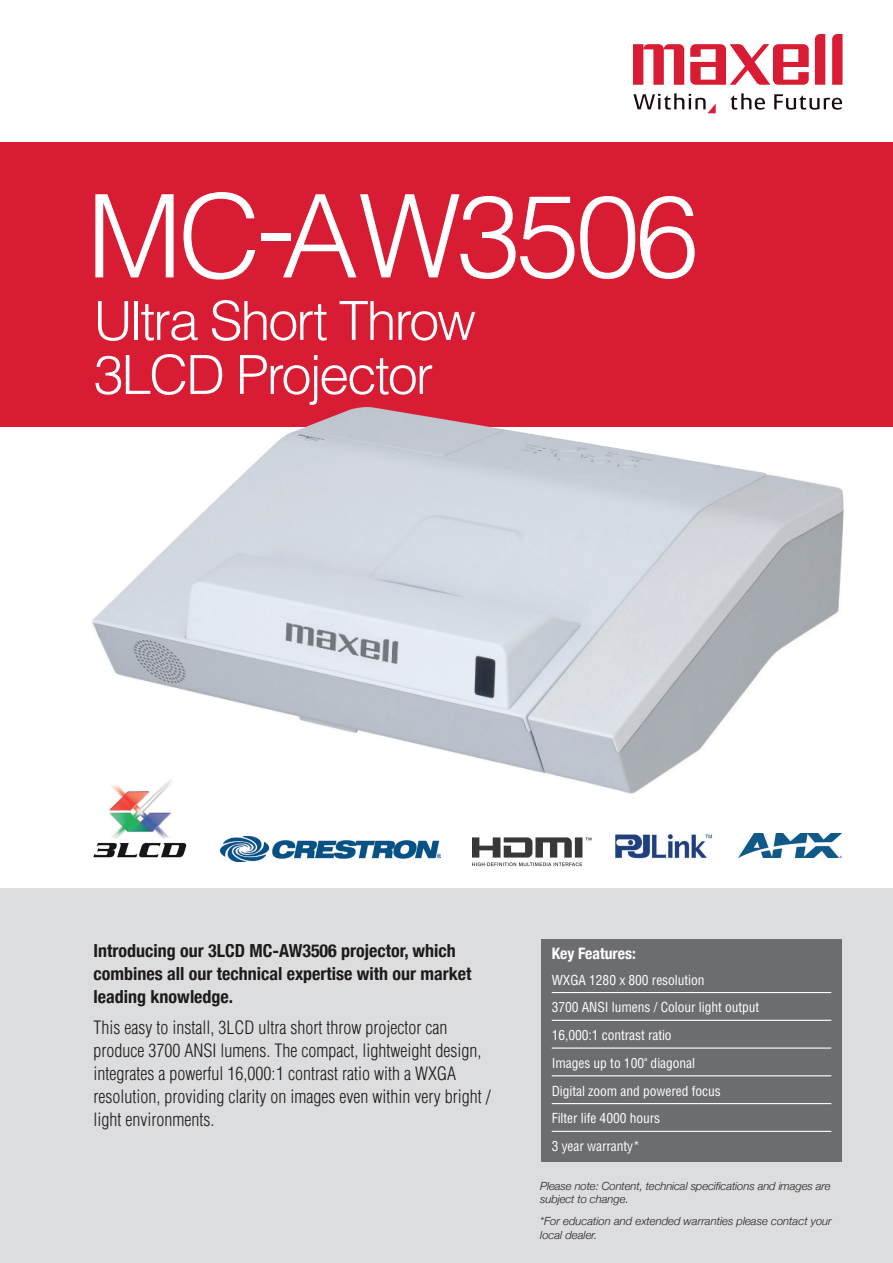
<style>
.page{position:relative;width:893px;height:1263px;background:#fff}
.page>*{position:absolute;margin:0;border:0;box-sizing:border-box;transform-origin:0 0}
.t1{font:300 115.5px "Helvetica";letter-spacing:-.04em;color:#fff}
.t2{font:300 54px/54px "Helvetica";letter-spacing:-.04em;color:#fff}
.t3{font:300 condensed 18px/23px "Helvetica";color:#231f20}
.t4{font:700 condensed 18px/22.8px "Helvetica Neue";color:#231f20}
.t5{font:700 condensed 15.75px "Helvetica Neue";color:#fff}
.t6{font:condensed 13.5px "Helvetica";letter-spacing:-.005em;color:#fff}
.t7{font:italic 300 11.25px/13.5px "Helvetica Neue";color:#231f20}
</style>
<div class="page">
<div style="left:0;top:889px;width:893px;height:374px;background:#dcdddf"></div>
<div style="left:541px;top:939px;width:301px;height:223px;background:#6c6d70"></div>
<hr style="left:552px;top:992px;width:279px;height:1px;background:#fff">
<hr style="left:552px;top:1020px;width:279px;height:1px;background:#fff">
<hr style="left:552px;top:1047px;width:279px;height:2px;background:#fff">
<hr style="left:552px;top:1075px;width:279px;height:1px;background:#fff">
<hr style="left:552px;top:1103px;width:279px;height:1px;background:#fff">
<hr style="left:552px;top:1131px;width:279px;height:1px;background:#fff">
<div style="left:0;top:142px;width:893px;height:285px;background:#d81c33"></div>
<svg style="left:633px;top:44px;width:51px;height:41px"></svg>
<svg style="left:690px;top:44px;width:119px;height:41px"></svg>
<svg style="left:815px;top:34px;width:10px;height:51px"></svg>
<svg style="left:832px;top:34px;width:10px;height:51px"></svg>
<svg style="left:730px;top:93px;width:35px;height:17px"></svg>
<svg style="left:774px;top:94px;width:68px;height:16px"></svg>
<svg style="left:633px;top:93px;width:83px;height:20px"></svg>
<img style="left:92px;top:407px;width:752px;height:387px">
<img style="left:92px;top:779px;width:94px;height:79px">
<img style="left:739px;top:834px;width:103px;height:23px">
<img style="left:220px;top:836px;width:221px;height:25px">
<img style="left:472px;top:837px;width:120px;height:30px">
<img style="left:615px;top:833px;width:97px;height:26px">
<p class="t1" style="left:86px;top:164px;width:615px">MC-AW3506</p>
<p class="t2" style="left:94px;top:292px;width:384px">Ultra Short Throw<br>3LCD Projector</p>
<p class="t4" style="left:94px;top:938px;width:379px">Introducing our 3LCD MC-AW3506 projector, which combines all our technical expertise with our market leading knowledge.</p>
<p class="t3" style="left:94px;top:1016px;width:399px">This easy to install, 3LCD ultra short throw projector can produce 3700 ANSI lumens. The compact, lightweight design, integrates a powerful 16,000: 1 contrast ratio with a WXGA resolution, providing clarity on images even within very bright / light environments.</p>
<p class="t5" style="left:552px;top:940px;width:86px">Key Features:</p>
<p class="t6" style="left:552px;top:971px;width:154px">WXGA 1280 x 800 resolution</p>
<p class="t6" style="left:552px;top:999px;width:209px">3700 ANSI lumens / Colour light output</p>
<p class="t6" style="left:552px;top:1027px;width:121px">16,000:1 contrast ratio</p>
<p class="t6" style="left:552px;top:1054px;width:145px">Images up to 100" diagonal</p>
<p class="t6" style="left:552px;top:1082px;width:171px">Digital zoom and powered focus</p>
<p class="t6" style="left:552px;top:1110px;width:110px">Filter life 4000 hours</p>
<p class="t6" style="left:552px;top:1138px;width:90px">3 year warranty*</p>
<p class="t7" style="left:540px;top:1178px;width:292px">Please note: Content, technical specifications and images are subject to change.</p>
<p class="t7" style="left:540px;top:1214px;width:293px">*For education and extended warranties please contact your local dealer.</p>
</div>
